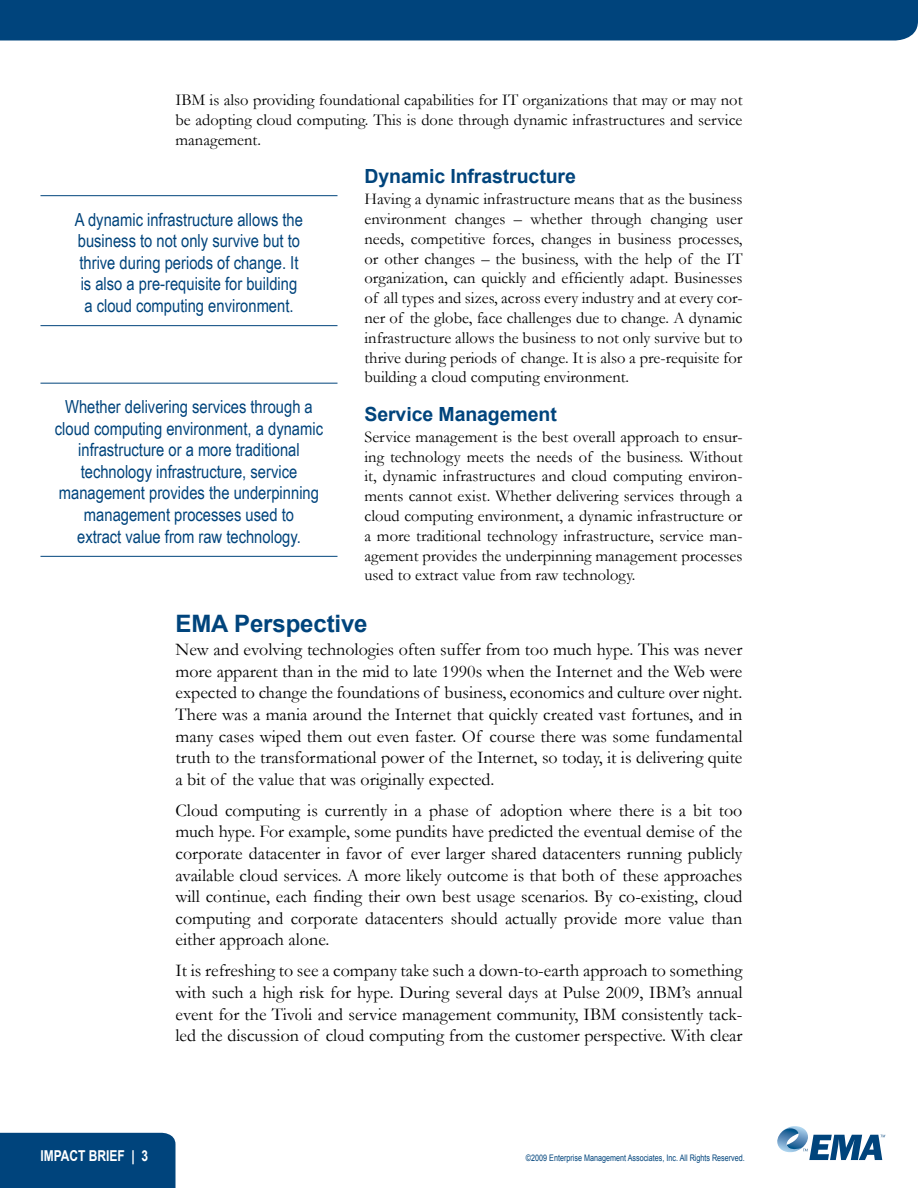
<style>
.page{position:relative;width:918px;height:1188px;background:#fff}
.page>*{position:absolute;margin:0;border:0;box-sizing:border-box;transform-origin:0 0}
.Heading_1{font:700 24px "Arial";letter-spacing:-.005em;color:#00447c}
.Heading_2{font:700 19.5px "Arial";letter-spacing:-.005em;color:#00447c}
.t1{font:18px/21.6px "Garamond";color:#000;text-align:justify}
.Pull_quote{font:18px/21.6px "Arial Narrow";color:#00447c;text-align:center}
.t2{font:16.5px/19.8px "Garamond";color:#000;text-align:justify}
.t3{font:700 15px "Arial";color:#fff;scale:.8 1}
.t4{font:9px "Arial";color:#00447c;scale:.8 1}
</style>
<div class="page">
<div style="left:0;top:0;width:918px;height:40px;background:#00447c"></div>
<svg style="left:777px;top:1126px;width:108px;height:34px"></svg>
<hr style="left:40px;top:195px;width:298px;height:1px;background:#00447c">
<hr style="left:40px;top:325px;width:298px;height:1px;background:#00447c">
<hr style="left:40px;top:383px;width:298px;height:1px;background:#00447c">
<hr style="left:40px;top:556px;width:298px;height:1px;background:#00447c">
<div style="left:0;top:1133px;width:176px;height:55px;background:#00447c"></div>
<p class="t2" style="left:176px;top:90px;width:569px">IBM is also providing foundational capabilities for IT organizations that may or may not be adopting cloud computing. This is done through dynamic infrastructures and service management.</p>
<p class="Heading_2" style="left:364px;top:163px;width:213px">Dynamic Infrastructure</p>
<p class="t2" style="left:364px;top:189px;width:380px">Having a dynamic infrastructure means that as the business environment changes – whether through changing user needs, competitive forces, changes in business processes, or other changes – the business, with the help of the IT organization, can quickly and efficiently adapt. Businesses of all types and sizes, across every industry and at every cor&shy;ner of the globe, face challenges due to change. A dynamic infrastructure allows the business to not only survive but to thrive during periods of change. It is also a pre-requisite for building a cloud computing environment.</p>
<p class="Heading_2" style="left:364px;top:401px;width:194px">Service Management</p>
<p class="t2" style="left:364px;top:426px;width:380px">Service management is the best overall approach to ensur&shy;ing technology meets the needs of the business. Without it, dynamic infrastructures and cloud computing environ&shy;ments cannot exist. Whether delivering services through a cloud computing environment, a dynamic infrastructure or a more traditional technology infrastructure, service man&shy;agement provides the underpinning management processes used to extract value from raw technology.</p>
<p class="Heading_1" style="left:176px;top:608px;width:194px">EMA Perspective</p>
<p class="t1" style="left:176px;top:638px;width:569px">New and evolving technologies often suffer from too much hype. This was never more apparent than in the mid to late 1990s when the Internet and the Web were expected to change the foundations of business, economics and culture over night.<br>There was a mania around the Internet that quickly created vast fortunes, and in many cases wiped them out even faster. Of course there was some fundamental truth to the transformational power of the Internet, so today, it is delivering quite a bit of the value that was originally expected.</p>
<p class="t1" style="left:176px;top:799px;width:569px">Cloud computing is currently in a phase of adoption where there is a bit too much hype. For example, some pundits have predicted the eventual demise of the corporate datacenter in favor of ever larger shared datacenters running publicly available cloud services. A more likely outcome is that both of these approaches will continue, each finding their own best usage scenarios. By co-existing, cloud computing and corporate datacenters should actually provide more value than either approach alone.</p>
<p class="t1" style="left:176px;top:960px;width:569px">It is refreshing to see a company take such a down-to-earth approach to something with such a high risk for hype. During several days at Pulse 2009, IBM’s annual event for the Tivoli and service management community, IBM consistently tack&shy;led the discussion of cloud computing from the customer perspective. With clear</p>
<p class="Pull_quote" style="left:75px;top:208px;width:230px">A dynamic infrastructure allows the business to not only survive but to thrive during periods of change. It is also a pre-requisite for building a cloud computing environment.</p>
<p class="Pull_quote" style="left:55px;top:395px;width:270px">Whether delivering services through a cloud computing environment, a dynamic infrastructure or a more traditional technology infrastructure, service management provides the underpinning management processes used to<br>extract value from raw technology.</p>
<p class="t3" style="left:40px;top:1146px;width:120px">IMPACT BRIEF |</p>
<p class="t4" style="left:526px;top:1152px;width:275px">©2009 Enterprise Management Associates, Inc. All Rights Reserved.</p>
</div>
